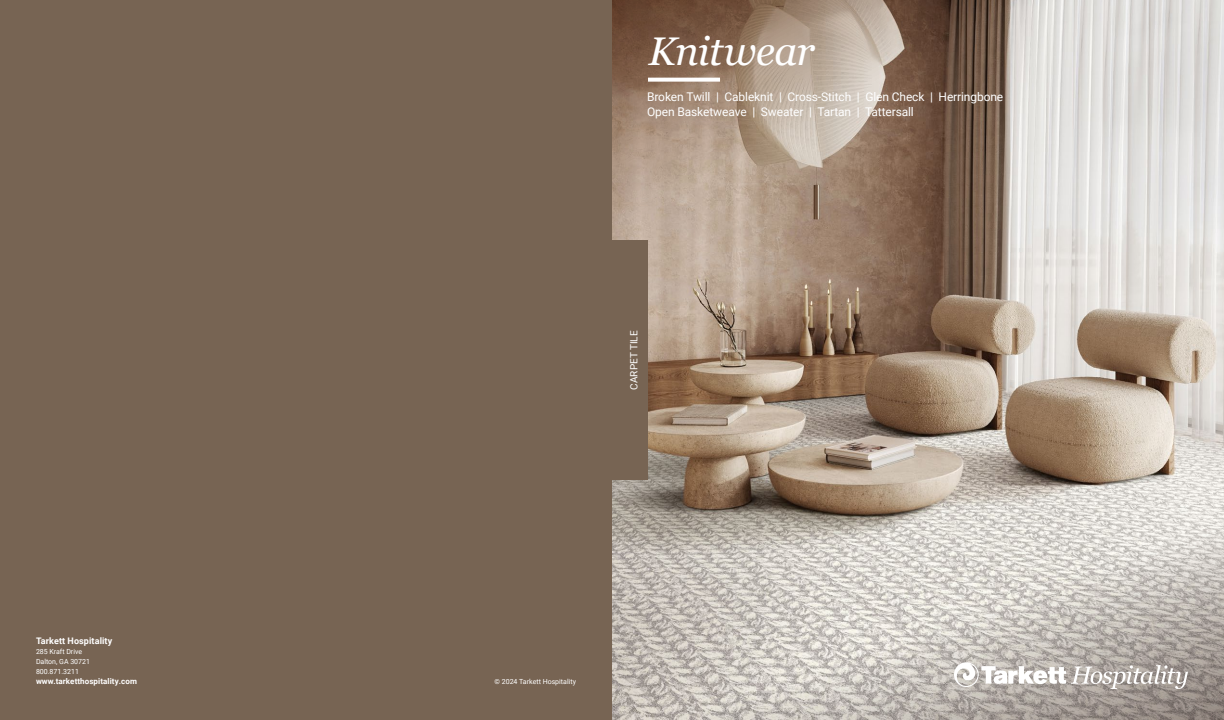
<style>
.page{position:relative;width:1224px;height:720px;background:#fff}
.page>*{position:absolute;margin:0;border:0;box-sizing:border-box;transform-origin:0 0}
.t1{font:italic 40px "Georgia";letter-spacing:-.02em;color:#fff}
.t2{font:12px/15px "Roboto";letter-spacing:-.01em;color:#fff}
.t3{font:10px "Roboto";color:#fff}
.t4{font:700 9px "Roboto";letter-spacing:.01em;color:#fff}
.t5{font:700 8px "Roboto";letter-spacing:.01em;color:#fff}
.t6{font:7px/10px "Roboto";color:#fff}
</style>
<div class="page">
<div style="left:0;top:0;width:612px;height:720px;background:#776453"></div>
<svg style="left:612px;top:0;width:612px;height:720px;background:#b6a89c"></svg>
<div style="left:612px;top:240px;width:36px;height:240px;background:#776453"></div>
<svg style="left:954px;top:662px;width:234px;height:27px"></svg>
<svg style="left:648px;top:78px;width:72px;height:4px"></svg>
<h1 class="t1" style="left:648px;top:22px;width:168px">Knitwear</h1>
<p class="t2" style="left:647px;top:89px;width:358px">Broken Twill | Cableknit | Cross-Stitch | Glen Check | Herringbone<br>Open Basketweave | Sweater | Tartan | Tattersall</p>
<p class="t3" style="left:627px;top:390px;width:61px;rotate:-90deg">CARPET TILE</p>
<p class="t4" style="left:36px;top:634px;width:78px">Tarkett Hospitality</p>
<p class="t6" style="left:36px;top:646px;width:56px">285 Kraft Drive<br>Dalton, GA 30721<br>800.871.3211</p>
<p class="t5" style="left:36px;top:676px;width:103px">www.tarketthospitality.com</p>
<p class="t6" style="left:495px;top:676px;width:83px">© 2024 Tarkett Hospitality</p>
</div>
